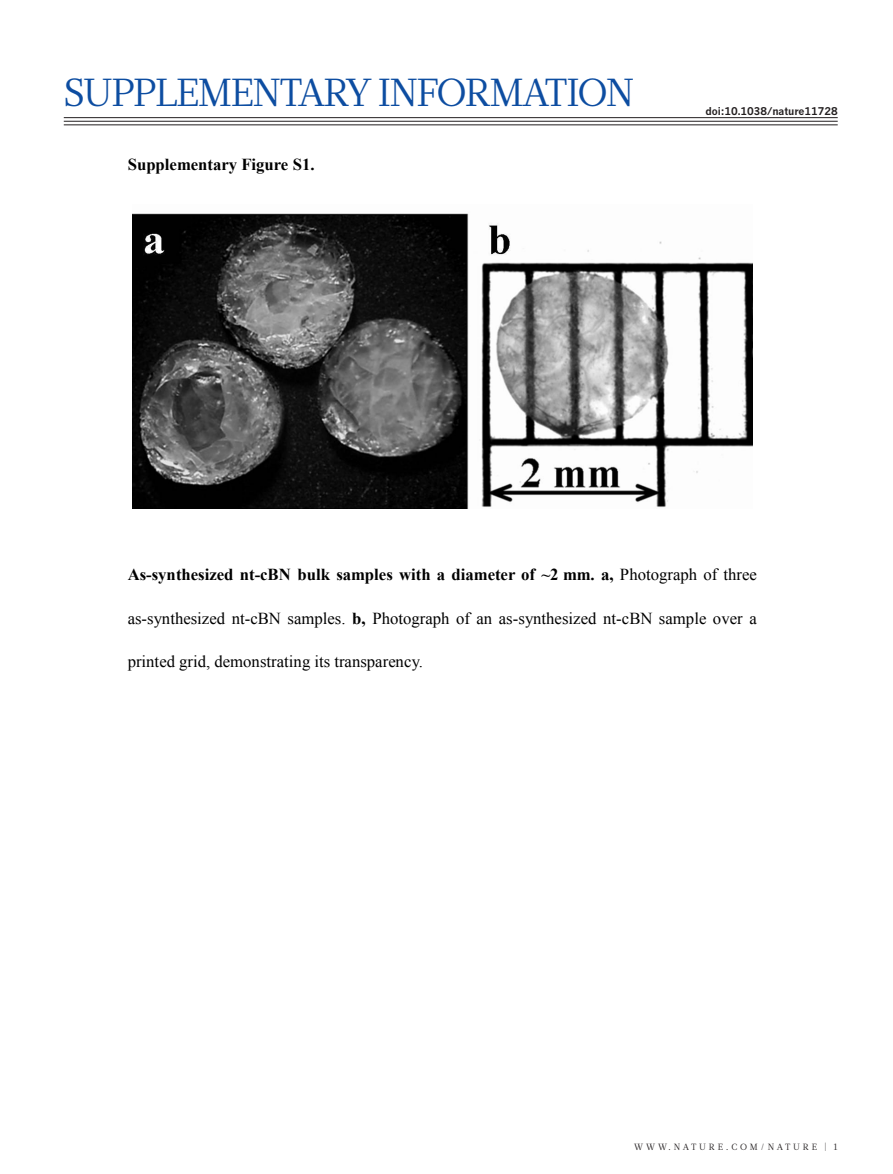
<style>
.page{position:relative;width:893px;height:1174px;background:#fff}
.page>*{position:absolute;margin:0;border:0;box-sizing:border-box;transform-origin:0 0}
.ARTICLE_TYPE_SMALL{font:39px "Glosa Math";letter-spacing:-.04em;color:#0d4da1}
.t1{font:16.8px "Times New Roman";color:#000}
.t2{font:700 16.8px "Times New Roman";color:#000}
.t3{font:700 10.5px "News Gothic MTOT";letter-spacing:-.005em;color:#231f20}
.t4{font:9px "Glosa Math";letter-spacing:.315em;color:#231f20}
.s1{font-weight:400}
.s2{font-weight:700}
</style>
<div class="page">
<hr style="left:64px;top:117px;width:774px;height:1px;background:#231f20">
<hr style="left:64px;top:121px;width:774px;height:1px;background:#231f20">
<hr style="left:64px;top:125px;width:774px;height:1px;background:#231f20">
<img style="left:133px;top:213px;width:620px;height:296px">
<p class="ARTICLE_TYPE_SMALL" style="left:64px;top:67px;width:572px">SUPPLEMENTARY INFORMATION</p>
<p class="t2" style="left:128px;top:152px;width:189px">Supplementary Figure S1.</p>
<p class="t3" style="left:705px;top:105px;width:134px">doi:10.1038/nature11728</p>
<p class="t2" style="left:128px;top:563px;width:631px">As-synthesized nt-cBN bulk samples with a diameter of ~2 mm. a, <span class="s1">Photograph of three</span></p>
<p class="t1" style="left:128px;top:606px;width:631px">as-synthesized nt-cBN samples. <span class="s2">b,</span> Photograph of an as-synthesized nt-cBN sample over a</p>
<p class="t1" style="left:128px;top:650px;width:297px">printed grid, demonstrating its transparency.</p>
<p class="t4" style="left:634px;top:1141px;width:205px">WWW.NATURE.COM/NATURE | 1</p>
</div>
